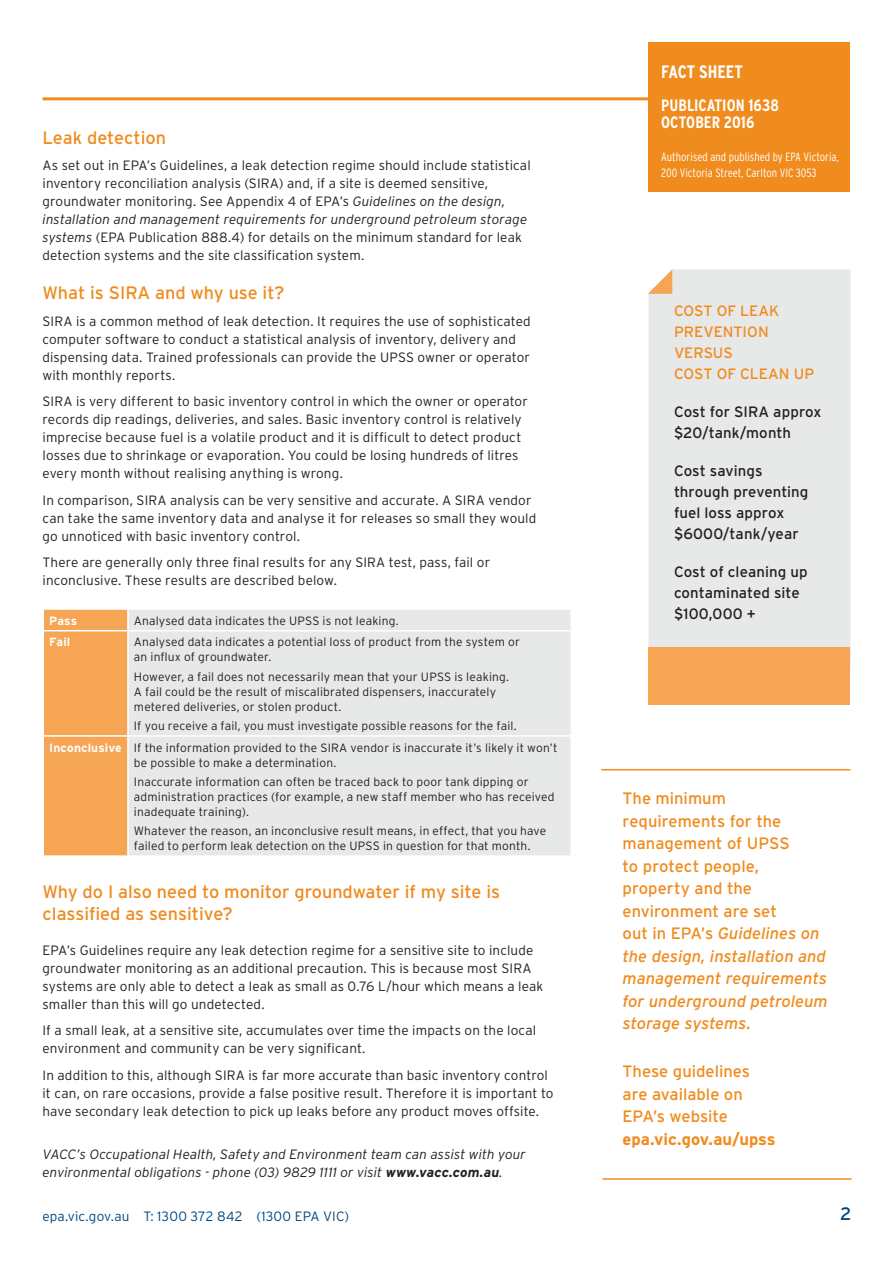
<style>
.page{position:relative;width:893px;height:1263px;background:#fff}
.page>*{position:absolute;margin:0;border:0;box-sizing:border-box;transform-origin:0 0}
.body_copy{font:18px/21.8px "Interstate";color:#f08b1d}
.B_head{font:18px "Interstate";color:#f08b1d}
.t1{font:700 condensed 18px "Interstate";color:#fff}
.A_head{font:18px "Interstate";color:#00477f}
.Bulleted_banner_text{font:16.5px/22.5px "Interstate";color:#f08b1d}
.t2{font:700 condensed 16.5px/16.5px "Interstate";color:#fff}
.Bulleted_banner_text-2{font:15px/21px "Interstate";letter-spacing:.005em;color:#231f20}
.Bulleted_banner_text-3{font:15px/21px "Interstate";color:#f08b1d}
.body_copy-2{font:300 13.5px/18px "Interstate";letter-spacing:.01em;color:#231f20}
.body_copy-3{font:italic 300 13.5px/18px "Interstate";letter-spacing:.005em;color:#231f20}
.body_copy-4{font:300 13.5px "Interstate";letter-spacing:.015em;color:#00477f}
.body_copy-5{font:300 12px/15px "Interstate";letter-spacing:.015em;color:#231f20}
.t3{font:300 condensed 12px/16.5px "Interstate";color:#fff}
.body_copy-6{font:700 12px "Interstate";letter-spacing:.01em;color:#fff}
.s1{font-style:italic}
.s2{font-weight:700}
</style>
<div class="page">
<div style="left:648px;top:269px;width:202px;height:379px;background:#e7e8e8"></div>
<div style="left:648px;top:648px;width:202px;height:57px;background:#f5a554"></div>
<svg style="left:648px;top:269px;width:24px;height:25px"></svg>
<hr style="left:601px;top:769px;width:249px;height:1px;background:#f08b1d">
<hr style="left:602px;top:1178px;width:249px;height:2px;background:#f08b1d">
<div style="left:648px;top:43px;width:202px;height:149px;background:#f08b1d"></div>
<div style="left:129px;top:610px;width:441px;height:245px;background:#e7e8e8"></div>
<div style="left:43px;top:609px;width:85px;height:246px;background:#f5a554"></div>
<hr style="left:127px;top:610px;width:2px;height:20px;background:#fff">
<hr style="left:43px;top:630px;width:85px;height:1px;background:#fff">
<hr style="left:43px;top:631px;width:1px;height:104px;background:#fff">
<hr style="left:128px;top:630px;width:444px;height:1px;background:#fff">
<hr style="left:127px;top:631px;width:2px;height:104px;background:#fff">
<hr style="left:43px;top:735px;width:85px;height:2px;background:#fff">
<hr style="left:43px;top:737px;width:1px;height:118px;background:#fff">
<hr style="left:128px;top:735px;width:444px;height:2px;background:#fff">
<hr style="left:127px;top:737px;width:2px;height:118px;background:#fff">
<hr style="left:43px;top:97px;width:605px;height:3px;background:#f08b1d">
<p class="t1" style="left:661px;top:62px;width:83px">FACT SHEET</p>
<p class="t2" style="left:661px;top:97px;width:119px">PUBLICATION 1638<br>OCTOBER 2016</p>
<p class="t3" style="left:661px;top:148px;width:179px">Authorised and published by EPA Victoria,<br>200 Victoria Street, Carlton VIC 3053</p>
<p class="B_head" style="left:43px;top:128px;width:125px">Leak detection</p>
<p class="body_copy-2" style="left:43px;top:157px;width:490px">As set out in EPA’s Guidelines, a leak detection regime should include statistical inventory reconciliation analysis (SIRA) and, if a site is deemed sensitive, groundwater monitoring. See Appendix 4 of EPA’s <span class="s1">Guidelines on the design, installation and management requirements for underground petroleum storage systems</span> (EPA Publication 888.4) for details on the minimum standard for leak detection systems and the site classification system.</p>
<p class="body_copy" style="left:43px;top:282px;width:244px">What is SIRA and why use it?</p>
<p class="body_copy-2" style="left:43px;top:312px;width:490px">SIRA is a common method of leak detection. It requires the use of sophisticated computer software to conduct a statistical analysis of inventory, delivery and dispensing data. Trained professionals can provide the UPSS owner or operator with monthly reports.</p>
<p class="body_copy-2" style="left:43px;top:392px;width:487px">SIRA is very different to basic inventory control in which the owner or operator records dip readings, deliveries, and sales. Basic inventory control is relatively imprecise because fuel is a volatile product and it is difficult to detect product losses due to shrinkage or evaporation. You could be losing hundreds of litres every month without realising anything is wrong.</p>
<p class="body_copy-2" style="left:43px;top:491px;width:495px">In comparison, SIRA analysis can be very sensitive and accurate. A SIRA vendor can take the same inventory data and analyse it for releases so small they would go unnoticed with basic inventory control.</p>
<p class="body_copy-2" style="left:43px;top:553px;width:449px">There are generally only three final results for any SIRA test, pass, fail or inconclusive. These results are described below.</p>
<p class="body_copy-6" style="left:49px;top:614px;width:29px">Pass</p>
<p class="body_copy-5" style="left:134px;top:613px;width:266px">Analysed data indicates the UPSS is not leaking.</p>
<p class="body_copy-6" style="left:49px;top:635px;width:22px">Fail</p>
<p class="body_copy-5" style="left:134px;top:635px;width:388px">Analysed data indicates a potential loss of product from the system or an influx of groundwater.</p>
<p class="body_copy-5" style="left:134px;top:669px;width:377px">However, a fail does not necessarily mean that your UPSS is leaking.<br>A fail could be the result of miscalibrated dispensers, inaccurately metered deliveries, or stolen product.</p>
<p class="body_copy-5" style="left:134px;top:718px;width:384px">If you receive a fail, you must investigate possible reasons for the fail.</p>
<p class="body_copy-6" style="left:49px;top:741px;width:74px">Inconclusive</p>
<p class="body_copy-5" style="left:134px;top:740px;width:425px">If the information provided to the SIRA vendor is inaccurate it’s likely it won’t be possible to make a determination.</p>
<p class="body_copy-5" style="left:134px;top:774px;width:422px">Inaccurate information can often be traced back to poor tank dipping or administration practices (for example, a new staff member who has received inadequate training).</p>
<p class="body_copy-5" style="left:134px;top:823px;width:414px">Whatever the reason, an inconclusive result means, in effect, that you have failed to perform leak detection on the UPSS in question for that month.</p>
<p class="body_copy" style="left:43px;top:881px;width:459px">Why do I also need to monitor groundwater if my site is classified as sensitive?</p>
<p class="body_copy-2" style="left:43px;top:941px;width:502px">EPA’s Guidelines require any leak detection regime for a sensitive site to include groundwater monitoring as an additional precaution. This is because most SIRA systems are only able to detect a leak as small as 0.76 L/hour which means a leak smaller than this will go undetected.</p>
<p class="body_copy-2" style="left:43px;top:1021px;width:495px">If a small leak, at a sensitive site, accumulates over time the impacts on the local environment and community can be very significant.</p>
<p class="body_copy-2" style="left:43px;top:1066px;width:513px">In addition to this, although SIRA is far more accurate than basic inventory control it can, on rare occasions, provide a false positive result. Therefore it is important to have secondary leak detection to pick up leaks before any product moves offsite.</p>
<p class="body_copy-3" style="left:43px;top:1145px;width:485px">VACC’s Occupational Health, Safety and Environment team can assist with your environmental obligations - phone (03) 9829 1111 or visit <span class="s2">www.vacc.com.au</span>.</p>
<p class="body_copy-4" style="left:43px;top:1208px;width:308px">epa.vic.gov.au T: 1300 372 842 (1300 EPA VIC)</p>
<p class="A_head" style="left:840px;top:1203px;width:13px">2</p>
<p class="Bulleted_banner_text-3" style="left:674px;top:300px;width:142px">COST OF LEAK<br>PREVENTION<br>VERSUS<br>COST OF CLEAN UP</p>
<p class="Bulleted_banner_text-2" style="left:674px;top:401px;width:149px">Cost for SIRA approx $20/tank/month</p>
<p class="Bulleted_banner_text-2" style="left:674px;top:460px;width:136px">Cost savings through preventing fuel loss approx $6000/tank/year</p>
<p class="Bulleted_banner_text-2" style="left:674px;top:561px;width:135px">Cost of cleaning up contaminated site $100,000 +</p>
<p class="Bulleted_banner_text" style="left:623px;top:787px;width:207px">The minimum requirements for the management of UPSS<br>to protect people, property and the environment are set<br>out in EPA’s <span class="s1">Guidelines on the design, installation and management requirements for underground petroleum storage systems</span>.</p>
<p class="Bulleted_banner_text" style="left:623px;top:1060px;width:155px">These guidelines are available on<br>EPA’s website <span class="s2">epa.vic.gov.au/upss</span></p>
</div>
